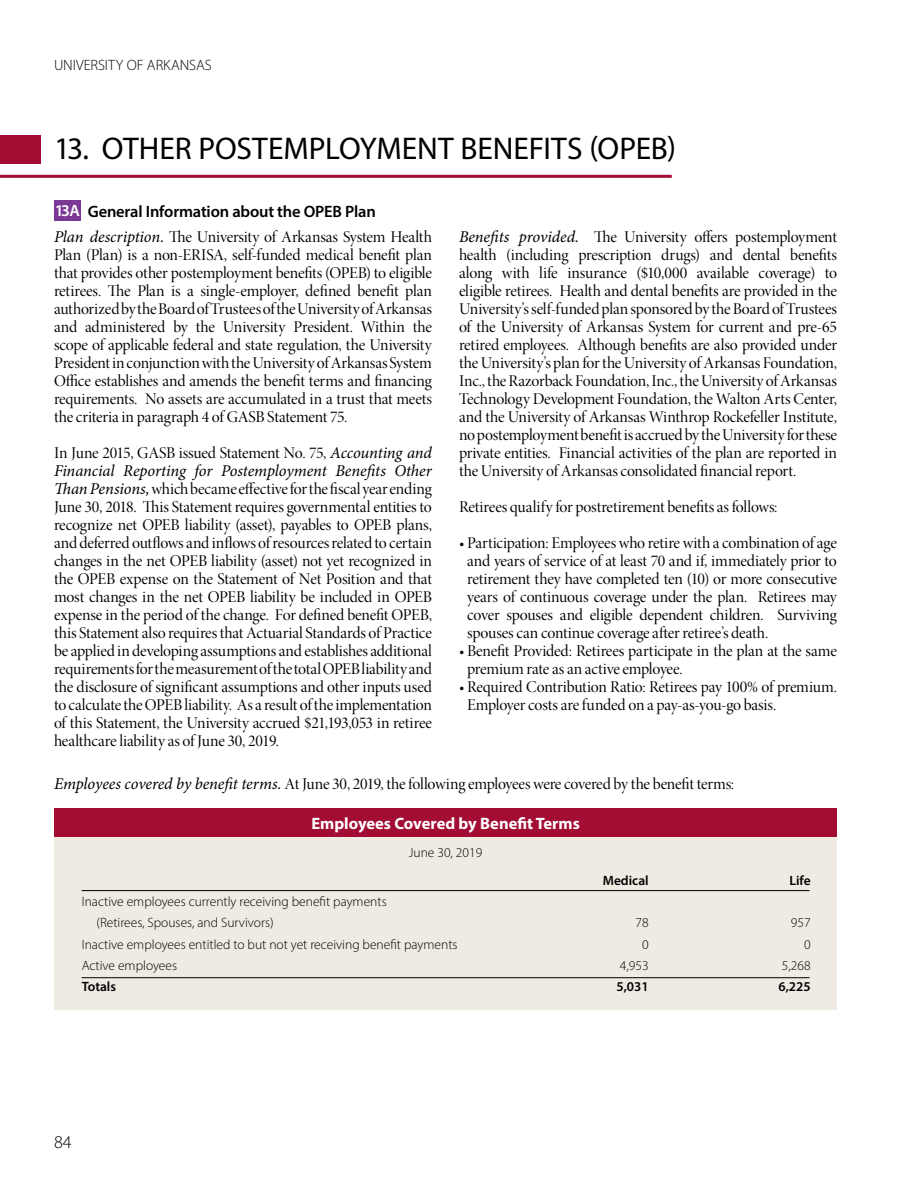
<style>
.page{position:relative;width:918px;height:1188px;background:#fff}
.page>*{position:absolute;margin:0;border:0;box-sizing:border-box;transform-origin:0 0}
.t1{font:31.5px "Myriad Pro";letter-spacing:-.005em;color:#000}
.t2{font:300 18px "Myriad Pro";color:#000}
.t3{font:16.5px/18px "Minion Pro Disp";letter-spacing:-.01em;color:#000;text-align:justify}
.t4{font:italic 16.5px "Minion Pro";letter-spacing:-.01em;color:#000}
.t5{font:600 16.5px "Myriad Pro";letter-spacing:-.01em;color:#000}
.t6{font:700 16.5px "Myriad Pro";color:#fff}
.t7{font:600 16.5px "Myriad Pro";color:#fff}
.t8{font:300 15px "Myriad Pro";color:#000}
.t9{font:300 13.5px/21.3px "Myriad Pro";color:#000}
.t10{font:600 13.5px "Myriad Pro";color:#000}
.s1{font-family:"Minion Pro";font-style:italic}
</style>
<div class="page">
<hr style="left:0;top:175px;width:672px;height:3px;background:#a30c33">
<div style="left:0;top:135px;width:40px;height:29px;background:#a30c33"></div>
<div style="left:54px;top:809px;width:783px;height:201px;background:#efeae2"></div>
<div style="left:54px;top:809px;width:783px;height:28px;background:#a30c33"></div>
<hr style="left:82px;top:890px;width:728px;height:1px;background:#000">
<hr style="left:82px;top:977px;width:728px;height:1px;background:#000">
<div style="left:54px;top:200px;width:27px;height:20px;background:#7b3895"></div>
<p class="t8" style="left:54px;top:56px;width:159px">UNIVERSITY OF ARKANSAS</p>
<h1 class="t1" style="left:54px;top:129px;width:624px">13. OTHER POSTEMPLOYMENT BENEFITS (OPEB)</h1>
<p class="t7" style="left:55px;top:200px;width:27px">13A</p>
<p class="t5" style="left:88px;top:201px;width:290px">General Information about the OPEB Plan</p>
<p class="t3" style="left:54px;top:228px;width:380px"><span class="s1">Plan description.</span> The University of Arkansas System Health Plan (Plan) is a non-ERISA, self-funded medical benefit plan that provides other postemployment benefits (OPEB) to eligible retirees. The Plan is a single-employer, defined benefit plan authorized by the Board of Trustees of the University of Arkansas and administered by the University President. Within the scope of applicable federal and state regulation, the University President in conjunction with the University of Arkansas System Office establishes and amends the benefit terms and financing requirements. No assets are accumulated in a trust that meets the criteria in paragraph 4 of GASB Statement 75.</p>
<p class="t3" style="left:54px;top:444px;width:379px">In June 2015, GASB issued Statement No. 75, <span class="s1">Accounting and</span></p>
<p class="t4" style="left:54px;top:459px;width:379px">Financial Reporting for Postemployment Benefits Other</p>
<p class="t3" style="left:54px;top:480px;width:380px"><span class="s1">Than Pensions,</span> which became effective for the fiscal year ending June 30, 2018. This Statement requires governmental entities to recognize net OPEB liability (asset), payables to OPEB plans, and deferred outflows and inflows of resources related to certain changes in the net OPEB liability (asset) not yet recognized in the OPEB expense on the Statement of Net Position and that most changes in the net OPEB liability be included in OPEB expense in the period of the change. For defined benefit OPEB, this Statement also requires that Actuarial Standards of Practice be applied in developing assumptions and establishes additional requirements for the measurement of the total OPEB liability and the disclosure of significant assumptions and other inputs used to calculate the OPEB liability. As a result of the implementation of this Statement, the University accrued $21,193,053 in retiree healthcare liability as of June 30, 2019.</p>
<p class="t3" style="left:459px;top:228px;width:380px"><span class="s1">Benefits provided.</span> The University offers postemployment health (including prescription drugs) and dental benefits along with life insurance ($10,000 available coverage) to eligible retirees. Health and dental benefits are provided in the University’s self-funded plan sponsored by the Board of Trustees of the University of Arkansas System for current and pre-65 retired employees. Although benefits are also provided under the University’s plan for the University of Arkansas Foundation, Inc., the Razorback Foundation, Inc., the University of Arkansas Technology Development Foundation, the Walton Arts Center, and the University of Arkansas Winthrop Rockefeller Institute, no postemployment benefit is accrued by the University for these private entities. Financial activities of the plan are reported in the University of Arkansas consolidated financial report.</p>
<p class="t3" style="left:459px;top:498px;width:320px">Retirees qualify for postretirement benefits as follows:</p>
<p class="t3" style="left:467px;top:534px;width:371px;text-indent:-8px">• Participation: Employees who retire with a combination of age and years of service of at least 70 and if, immediately prior to retirement they have completed ten (10) or more consecutive years of continuous coverage under the plan. Retirees may cover spouses and eligible dependent children. Surviving spouses can continue coverage after retiree’s death.</p>
<p class="t3" style="left:467px;top:642px;width:371px;text-indent:-8px">• Benefit Provided: Retirees participate in the plan at the same premium rate as an active employee.</p>
<p class="t3" style="left:467px;top:678px;width:371px;text-indent:-8px">• Required Contribution Ratio: Retirees pay 100% of premium.<br>Employer costs are funded on a pay-as-you-go basis.</p>
<p class="t3" style="left:54px;top:775px;width:682px"><span class="s1">Employees covered by benefit terms.</span> At June 30, 2019, the following employees were covered by the benefit terms:</p>
<p class="t6" style="left:311px;top:812px;width:270px">Employees Covered by Benefit Terms</p>
<p class="t9" style="left:409px;top:841px;width:75px">June 30, 2019</p>
<p class="t9" style="left:96px;top:891px;width:292px;text-indent:-15px">Inactive employees currently receiving benefit payments (Retirees, Spouses, and Survivors)</p>
<p class="t10" style="left:603px;top:872px;width:47px">Medical</p>
<p class="t10" style="left:789px;top:872px;width:23px">Life</p>
<p class="t9" style="left:636px;top:912px;width:15px">78</p>
<p class="t9" style="left:791px;top:912px;width:21px">957</p>
<p class="t9" style="left:82px;top:933px;width:377px">Inactive employees entitled to but not yet receiving benefit payments</p>
<p class="t9" style="left:642px;top:933px;width:8px">0</p>
<p class="t9" style="left:804px;top:933px;width:8px">0</p>
<p class="t9" style="left:82px;top:955px;width:97px">Active employees</p>
<p class="t9" style="left:620px;top:955px;width:30px">4,953</p>
<p class="t9" style="left:782px;top:955px;width:30px">5,268</p>
<p class="t10" style="left:82px;top:978px;width:36px">Totals</p>
<p class="t10" style="left:617px;top:978px;width:34px">5,031</p>
<p class="t10" style="left:779px;top:978px;width:34px">6,225</p>
<p class="t2" style="left:54px;top:1131px;width:19px">84</p>
</div>
